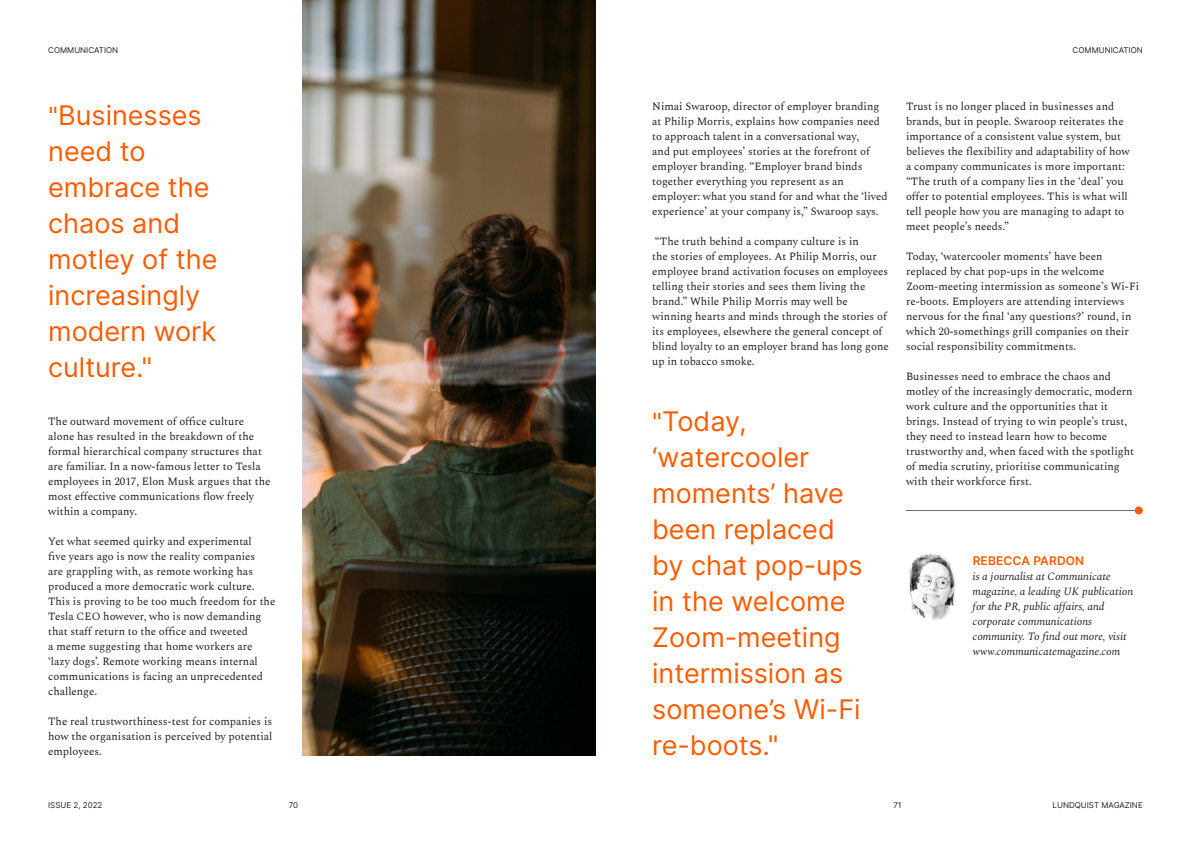
<style>
.page{position:relative;width:1191px;height:842px;background:#fff}
.page>*{position:absolute;margin:0;border:0;box-sizing:border-box;transform-origin:0 0}
.t1{font:27px/36px "Inter";color:#ff5c00}
.t2{font:600 12px "Inter";letter-spacing:.01em;color:#ff5c00}
.t3{font:11px/15px "Spectral";color:#231f20}
.t4{font:italic 11px/15px "Spectral";color:#231f20}
.t5{font:8px "Inter";color:#231f20}
.s1{font-size:25px}
</style>
<div class="page">
<img style="left:302px;top:0;width:293px;height:755px">
<hr style="left:906px;top:510px;width:228px;height:1px;background:#231f20">
<div style="left:1134px;top:506px;width:8px;height:8px;background:#ff5c00;border-radius:50%"></div>
<img style="left:909px;top:553px;width:47px;height:68px">
<p class="t5" style="left:48px;top:44px;width:72px">COMMUNICATION</p>
<p class="t5" style="left:1072px;top:44px;width:72px">COMMUNICATION</p>
<p class="t3" style="left:652px;top:98px;width:237px">Nimai Swaroop, director of employer branding at Philip Morris, explains how companies need to approach talent in a conversational way,<br>and put employees’ stories at the forefront of employer branding. “Employer brand binds together everything you represent as an employer: what you stand for and what the ‘lived experience’ at your company is,” Swaroop says.</p>
<p class="t3" style="left:652px;top:233px;width:238px">“The truth behind a company culture is in<br>the stories of employees. At Philip Morris, our employee brand activation focuses on employees telling their stories and sees them living the brand.” While Philip Morris may well be winning hearts and minds through the stories of its employees, elsewhere the general concept of blind loyalty to an employer brand has long gone up in tobacco smoke.</p>
<p class="t1" style="left:48px;top:96px;width:171px"><span class="s1">"</span>Businesses need to embrace the chaos and motley of the increasingly modern work culture."</p>
<p class="t3" style="left:906px;top:98px;width:225px">Trust is no longer placed in businesses and brands, but in people. Swaroop reiterates the importance of a consistent value system, but believes the flexibility and adaptability of how a company communicates is more important: “The truth of a company lies in the ‘deal’ you offer to potential employees. This is what will tell people how you are managing to adapt to meet people’s needs.”</p>
<p class="t3" style="left:906px;top:248px;width:235px">Today, ‘watercooler moments’ have been replaced by chat pop-ups in the welcome Zoom-meeting intermission as someone’s Wi-Fi re-boots. Employers are attending interviews nervous for the final ‘any questions?’ round, in which 20-somethings grill companies on their social responsibility commitments.</p>
<p class="t3" style="left:906px;top:368px;width:229px">Businesses need to embrace the chaos and motley of the increasingly democratic, modern work culture and the opportunities that it brings. Instead of trying to win people’s trust, they need to instead learn how to become trustworthy and, when faced with the spotlight of media scrutiny, prioritise communicating with their workforce first.</p>
<p class="t1" style="left:652px;top:403px;width:212px"><span class="s1">"</span>Today, ‘watercooler moments’ have been replaced by chat pop-ups in the welcome<br>Zoom-meeting intermission as someone’s Wi-Fi re-boots."</p>
<p class="t3" style="left:48px;top:413px;width:224px">The outward movement of office culture alone has resulted in the breakdown of the formal hierarchical company structures that are familiar. In a now-famous letter to Tesla employees in 2017, Elon Musk argues that the most effective communications flow freely within a company.</p>
<p class="t3" style="left:48px;top:533px;width:229px">Yet what seemed quirky and experimental<br>five years ago is now the reality companies<br>are grappling with, as remote working has produced a more democratic work culture.<br>This is proving to be too much freedom for the Tesla CEO however, who is now demanding that staff return to the office and tweeted<br>a meme suggesting that home workers are ‘lazy dogs’. Remote working means internal communications is facing an unprecedented challenge.</p>
<p class="t3" style="left:48px;top:713px;width:226px;text-align:justify">The real trustworthiness-test for companies is how the organisation is perceived by potential employees.</p>
<p class="t2" style="left:972px;top:551px;width:113px">REBECCA PARDON</p>
<p class="t4" style="left:972px;top:568px;width:162px">is a journalist at Communicate magazine, a leading UK publication for the PR, public affairs, and corporate communications community. To find out more, visit www.communicatemagazine.com</p>
<p class="t5" style="left:48px;top:799px;width:56px">ISSUE 2, 2022</p>
<p class="t5" style="left:289px;top:799px;width:11px">70</p>
<p class="t5" style="left:893px;top:799px;width:10px">71</p>
<p class="t5" style="left:1052px;top:799px;width:92px">LUNDQUIST MAGAZINE</p>
</div>
